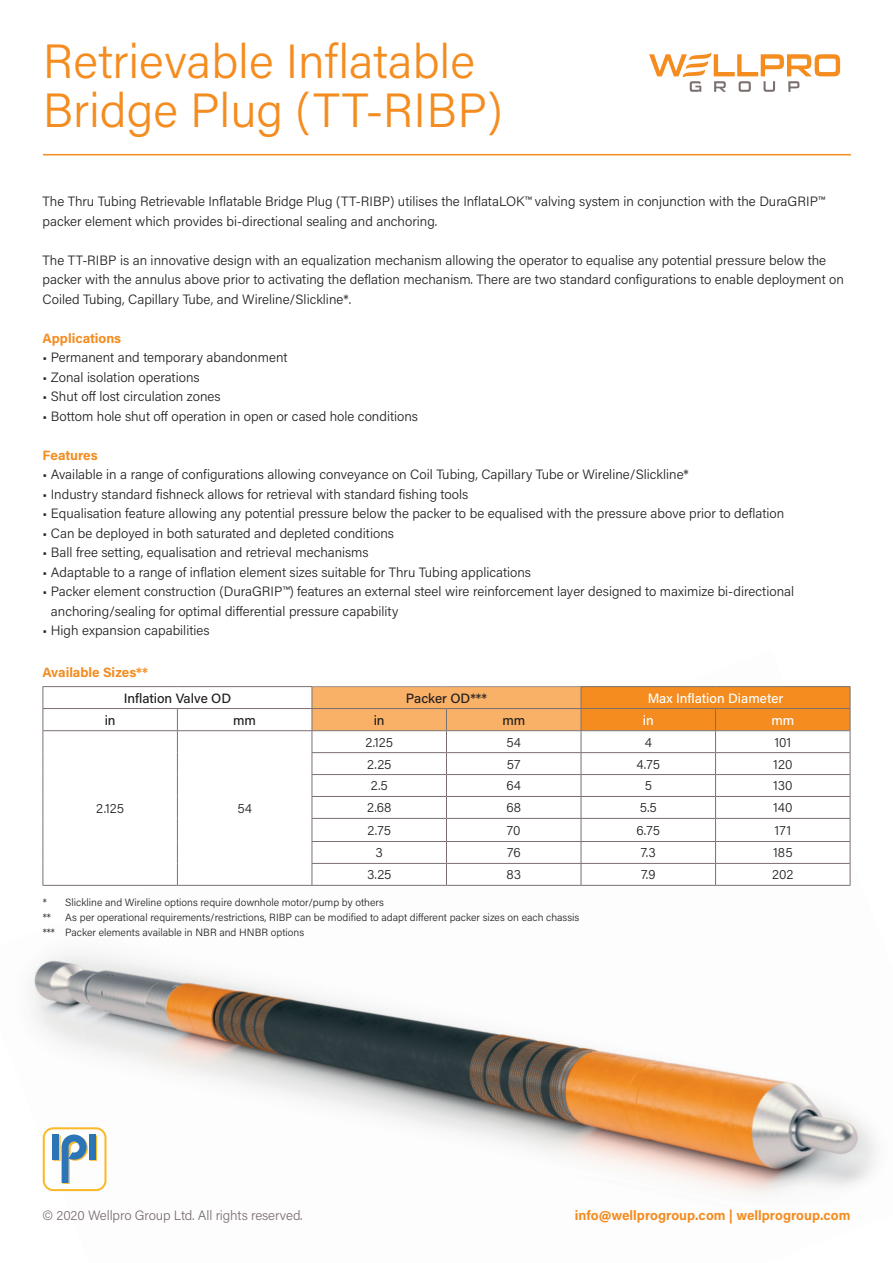
<style>
.page{position:relative;width:893px;height:1263px;background:#fff}
.page>*{position:absolute;margin:0;border:0;box-sizing:border-box;transform-origin:0 0}
.t1{font:300 48px/49.5px "Acumin Pro";color:#f48c1f}
.t2{font:300 13.5px/19.5px "Acumin Pro";color:#231f20}
.t3{font:700 13.5px "Acumin Pro";color:#f48c1f}
.t4{font:300 13.5px "Acumin Pro";letter-spacing:-.01em;color:#7b706f}
.t5{font:500 13.5px "Acumin Pro";letter-spacing:-.005em;color:#231f20}
.t6{font:500 13.5px "Acumin Pro";color:#fff}
.t7{font:300 10.5px/15px "Acumin Pro";color:#231f20}
</style>
<div class="page">
<img style="left:30px;top:686px;width:848px;height:509px">
<svg style="left:649px;top:52px;width:191px;height:40px"></svg>
<hr style="left:43px;top:154px;width:808px;height:1px;background:#f48c1f">
<svg style="left:44px;top:687px;width:133px;height:198px"></svg>
<hr style="left:43px;top:885px;width:134px;height:1px;background:#7b706f">
<hr style="left:177px;top:885px;width:135px;height:1px;background:#7b706f">
<hr style="left:312px;top:885px;width:134px;height:1px;background:#7b706f">
<hr style="left:446px;top:885px;width:135px;height:1px;background:#7b706f">
<hr style="left:581px;top:885px;width:134px;height:1px;background:#7b706f">
<hr style="left:715px;top:885px;width:135px;height:1px;background:#7b706f">
<hr style="left:43px;top:686px;width:134px;height:1px;background:#7b706f">
<hr style="left:177px;top:686px;width:135px;height:1px;background:#7b706f">
<hr style="left:43px;top:708px;width:134px;height:1px;background:#7b706f">
<svg style="left:43px;top:687px;width:1px;height:198px"></svg>
<hr style="left:43px;top:730px;width:134px;height:1px;background:#7b706f">
<hr style="left:312px;top:686px;width:134px;height:1px;background:#9f9594">
<hr style="left:446px;top:686px;width:135px;height:1px;background:#9f9594">
<hr style="left:581px;top:686px;width:134px;height:1px;background:#7b706f">
<hr style="left:715px;top:686px;width:135px;height:1px;background:#7b706f">
<svg style="left:177px;top:687px;width:674px;height:198px"></svg>
<hr style="left:312px;top:730px;width:134px;height:1px;background:#7b706f">
<hr style="left:446px;top:730px;width:135px;height:1px;background:#7b706f">
<hr style="left:581px;top:730px;width:134px;height:1px;background:#7b706f">
<hr style="left:715px;top:730px;width:135px;height:1px;background:#7b706f">
<svg style="left:43px;top:1127px;width:64px;height:64px"></svg>
<h1 class="t1" style="left:43px;top:34px;width:461px">Retrievable Inflatable<br>Bridge Plug (TT-RIBP)</h1>
<p class="t2" style="left:43px;top:191px;width:784px">The Thru Tubing Retrievable Inflatable Bridge Plug (TT-RIBP) utilises the InflataLOK™ valving system in conjunction with the DuraGRIP™ packer element which provides bi-directional sealing and anchoring.</p>
<p class="t2" style="left:43px;top:250px;width:803px">The TT-RIBP is an innovative design with an equalization mechanism allowing the operator to equalise any potential pressure below the packer with the annulus above prior to activating the deflation mechanism. There are two standard configurations to enable deployment on<br>Coiled Tubing, Capillary Tube, and Wireline/Slickline*.</p>
<p class="t3" style="left:43px;top:329px;width:80px">Applications</p>
<p class="t2" style="left:43px;top:347px;width:246px">• Permanent and temporary abandonment</p>
<p class="t2" style="left:43px;top:367px;width:159px">• Zonal isolation operations</p>
<p class="t2" style="left:43px;top:386px;width:180px">• Shut off lost circulation zones</p>
<p class="t2" style="left:43px;top:406px;width:377px">• Bottom hole shut off operation in open or cased hole conditions</p>
<p class="t3" style="left:43px;top:446px;width:57px">Features</p>
<p class="t2" style="left:43px;top:464px;width:648px">• Available in a range of configurations allowing conveyance on Coil Tubing, Capillary Tube or Wireline/Slickline*</p>
<p class="t2" style="left:43px;top:484px;width:427px">• Industry standard fishneck allows for retrieval with standard fishing tools</p>
<p class="t2" style="left:43px;top:503px;width:743px">• Equalisation feature allowing any potential pressure below the packer to be equalised with the pressure above prior to deflation</p>
<p class="t2" style="left:43px;top:523px;width:353px">• Can be deployed in both saturated and depleted conditions</p>
<p class="t2" style="left:43px;top:542px;width:328px">• Ball free setting, equalisation and retrieval mechanisms</p>
<p class="t2" style="left:43px;top:562px;width:490px">• Adaptable to a range of inflation element sizes suitable for Thru Tubing applications</p>
<p class="t2" style="left:51px;top:581px;width:745px;text-indent:-8px">• Packer element construction (DuraGRIP™) features an external steel wire reinforcement layer designed to maximize bi-directional anchoring/sealing for optimal differential pressure capability</p>
<p class="t2" style="left:43px;top:620px;width:169px">• High expansion capabilities</p>
<p class="t3" style="left:43px;top:663px;width:107px">Available Sizes**</p>
<p class="t5" style="left:124px;top:688px;width:109px">Inflation Valve OD</p>
<p class="t5" style="left:406px;top:688px;width:83px">Packer OD***</p>
<p class="t6" style="left:648px;top:688px;width:137px">Max Inflation Diameter</p>
<p class="t5" style="left:105px;top:710px;width:12px">in</p>
<p class="t5" style="left:233px;top:710px;width:24px">mm</p>
<p class="t5" style="left:374px;top:710px;width:12px">in</p>
<p class="t5" style="left:502px;top:710px;width:24px">mm</p>
<p class="t6" style="left:643px;top:710px;width:12px">in</p>
<p class="t6" style="left:771px;top:710px;width:24px">mm</p>
<p class="t2" style="left:96px;top:798px;width:29px">2.125</p>
<p class="t2" style="left:237px;top:798px;width:16px">54</p>
<p class="t2" style="left:365px;top:732px;width:29px">2.125</p>
<p class="t2" style="left:506px;top:732px;width:16px">54</p>
<p class="t2" style="left:645px;top:732px;width:9px">4</p>
<p class="t2" style="left:774px;top:732px;width:18px">101</p>
<p class="t2" style="left:367px;top:753px;width:26px">2.25</p>
<p class="t2" style="left:507px;top:753px;width:15px">57</p>
<p class="t2" style="left:637px;top:753px;width:25px">4.75</p>
<p class="t2" style="left:773px;top:753px;width:21px">120</p>
<p class="t2" style="left:371px;top:775px;width:19px">2.5</p>
<p class="t2" style="left:506px;top:775px;width:16px">64</p>
<p class="t2" style="left:645px;top:775px;width:9px">5</p>
<p class="t2" style="left:773px;top:775px;width:21px">130</p>
<p class="t2" style="left:367px;top:797px;width:26px">2.68</p>
<p class="t2" style="left:506px;top:797px;width:16px">68</p>
<p class="t2" style="left:640px;top:797px;width:18px">5.5</p>
<p class="t2" style="left:773px;top:797px;width:21px">140</p>
<p class="t2" style="left:367px;top:820px;width:25px">2.75</p>
<p class="t2" style="left:507px;top:820px;width:15px">70</p>
<p class="t2" style="left:637px;top:820px;width:25px">6.75</p>
<p class="t2" style="left:775px;top:820px;width:18px">171</p>
<p class="t2" style="left:376px;top:842px;width:9px">3</p>
<p class="t2" style="left:507px;top:842px;width:15px">76</p>
<p class="t2" style="left:641px;top:842px;width:16px">7.3</p>
<p class="t2" style="left:773px;top:842px;width:21px">185</p>
<p class="t2" style="left:367px;top:864px;width:26px">3.25</p>
<p class="t2" style="left:506px;top:864px;width:16px">83</p>
<p class="t2" style="left:641px;top:864px;width:16px">7.9</p>
<p class="t2" style="left:772px;top:864px;width:23px">202</p>
<p class="t7" style="left:43px;top:894px;width:343px">* Slickline and Wireline options require downhole motor/pump by others **</p>
<p class="t7" style="left:43px;top:909px;width:538px;text-indent:23px">As per operational requirements/restrictions, RIBP can be modified to adapt different packer sizes on each chassis *** Packer elements available in NBR and HNBR options</p>
<p class="t4" style="left:43px;top:1206px;width:262px">© 2020 Wellpro Group Ltd. All rights reserved.</p>
<p class="t3" style="left:575px;top:1206px;width:277px">info@wellprogroup.com | wellprogroup.com</p>
</div>
